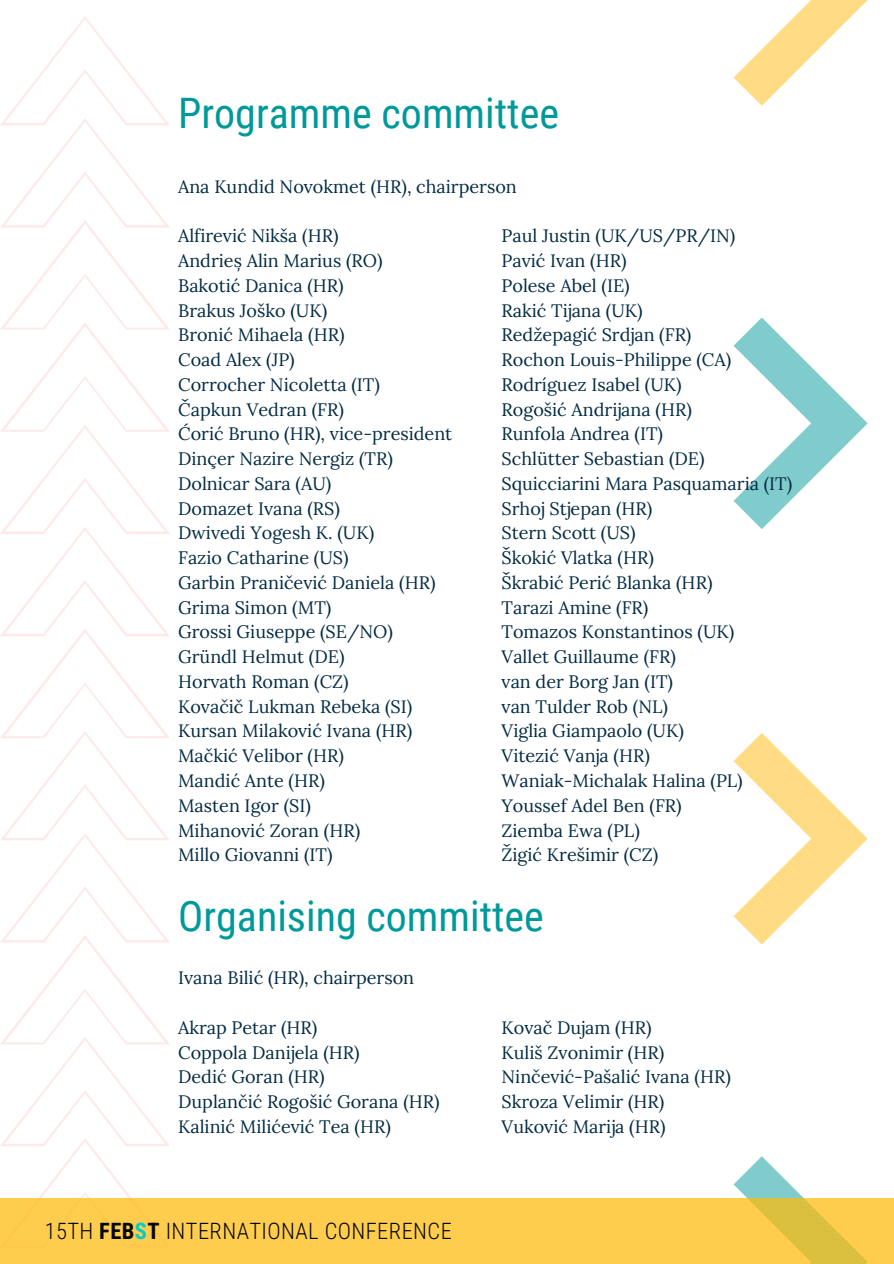
<style>
.page{position:relative;width:894px;height:1264px;background:#fff}
.page>*{position:absolute;margin:0;border:0;box-sizing:border-box;transform-origin:0 0}
.t1{font:42px "Roboto Condensed";color:#099}
.t2{font:300 22.5px "Roboto Condensed";letter-spacing:.02em;color:#080708}
.t3{font:18px "Lora";color:#032b43}
.s1{font-weight:700}
.s2{font-weight:700;color:#0cc}
</style>
<div class="page">
<svg style="left:0;top:17px;width:170px;height:1181px"></svg>
<svg style="left:733px;top:0;width:134px;height:106px"></svg>
<svg style="left:733px;top:733px;width:134px;height:211px"></svg>
<svg style="left:733px;top:317px;width:134px;height:212px"></svg>
<svg style="left:733px;top:1156px;width:71px;height:42px"></svg>
<div style="left:0;top:1198px;width:893px;height:65px;background:#ffcd4d"></div>
<p class="t1" style="left:178px;top:89px;width:382px">Programme committee</p>
<p class="t3" style="left:178px;top:175px;width:340px">Ana Kundid Novokmet (HR), chairperson</p>
<p class="t3" style="left:178px;top:224px;width:162px">Alfirević Nikša (HR)</p>
<h1 class="t3" style="left:178px;top:249px;width:206px">Andrieș Alin Marius (RO)</h1>
<p class="t3" style="left:178px;top:274px;width:167px">Bakotić Danica (HR)</p>
<p class="t3" style="left:178px;top:298px;width:150px">Brakus Joško (UK)</p>
<p class="t3" style="left:178px;top:323px;width:168px">Bronić Mihaela (HR)</p>
<p class="t3" style="left:178px;top:348px;width:118px">Coad Alex (JP)</p>
<p class="t3" style="left:178px;top:373px;width:203px">Corrocher Nicoletta (IT)</p>
<p class="t3" style="left:178px;top:397px;width:167px">Čapkun Vedran (FR)</p>
<p class="t3" style="left:178px;top:422px;width:275px">Ćorić Bruno (HR), vice-president</p>
<p class="t3" style="left:178px;top:447px;width:216px">Dinçer Nazire Nergiz (TR)</p>
<p class="t3" style="left:178px;top:472px;width:155px">Dolnicar Sara (AU)</p>
<p class="t3" style="left:178px;top:496px;width:163px">Domazet Ivana (RS)</p>
<p class="t3" style="left:178px;top:521px;width:197px">Dwivedi Yogesh K. (UK)</p>
<p class="t3" style="left:178px;top:546px;width:172px">Fazio Catharine (US)</p>
<p class="t3" style="left:178px;top:571px;width:259px">Garbin Praničević Daniela (HR)</p>
<p class="t3" style="left:178px;top:595px;width:155px">Grima Simon (MT)</p>
<p class="t3" style="left:178px;top:620px;width:216px">Grossi Giuseppe (SE/NO)</p>
<p class="t3" style="left:178px;top:645px;width:168px">Gründl Helmut (DE)</p>
<p class="t3" style="left:178px;top:670px;width:172px">Horvath Roman (CZ)</p>
<p class="t3" style="left:178px;top:694px;width:235px">Kovačič Lukman Rebeka (SI)</p>
<p class="t3" style="left:178px;top:719px;width:235px">Kursan Milaković Ivana (HR)</p>
<p class="t3" style="left:178px;top:744px;width:167px">Mačkić Velibor (HR)</p>
<p class="t3" style="left:178px;top:769px;width:148px">Mandić Ante (HR)</p>
<p class="t3" style="left:178px;top:793px;width:134px">Masten Igor (SI)</p>
<p class="t3" style="left:178px;top:818px;width:183px">Mihanović Zoran (HR)</p>
<p class="t3" style="left:178px;top:843px;width:156px">Millo Giovanni (IT)</p>
<p class="t3" style="left:501px;top:224px;width:235px">Paul Justin (UK/US/PR/IN)</p>
<p class="t3" style="left:501px;top:249px;width:126px">Pavić Ivan (HR)</p>
<p class="t3" style="left:501px;top:274px;width:130px">Polese Abel (IE)</p>
<p class="t3" style="left:501px;top:298px;width:143px">Rakić Tijana (UK)</p>
<p class="t3" style="left:501px;top:323px;width:191px">Redžepagić Srdjan (FR)</p>
<p class="t3" style="left:501px;top:348px;width:231px">Rochon Louis-Philippe (CA)</p>
<p class="t3" style="left:501px;top:373px;width:181px">Rodríguez Isabel (UK)</p>
<p class="t3" style="left:501px;top:397px;width:192px">Rogošić Andrijana (HR)</p>
<p class="t3" style="left:501px;top:422px;width:163px">Runfola Andrea (IT)</p>
<p class="t3" style="left:501px;top:447px;width:204px">Schlütter Sebastian (DE)</p>
<p class="t3" style="left:501px;top:472px;width:292px">Squicciarini Mara Pasquamaria (IT)</p>
<p class="t3" style="left:501px;top:496px;width:152px">Srhoj Stjepan (HR)</p>
<p class="t3" style="left:501px;top:521px;width:135px">Stern Scott (US)</p>
<p class="t3" style="left:501px;top:546px;width:154px">Škokić Vlatka (HR)</p>
<p class="t3" style="left:501px;top:571px;width:212px">Škrabić Perić Blanka (HR)</p>
<p class="t3" style="left:501px;top:595px;width:148px">Tarazi Amine (FR)</p>
<p class="t3" style="left:501px;top:620px;width:234px">Tomazos Konstantinos (UK)</p>
<p class="t3" style="left:501px;top:645px;width:176px">Vallet Guillaume (FR)</p>
<p class="t3" style="left:501px;top:670px;width:173px">van der Borg Jan (IT)</p>
<p class="t3" style="left:501px;top:694px;width:168px">van Tulder Rob (NL)</p>
<p class="t3" style="left:501px;top:719px;width:184px">Viglia Giampaolo (UK)</p>
<p class="t3" style="left:501px;top:744px;width:150px">Vitezić Vanja (HR)</p>
<p class="t3" style="left:501px;top:769px;width:243px">Waniak-Michalak Halina (PL)</p>
<p class="t3" style="left:501px;top:793px;width:181px">Youssef Adel Ben (FR)</p>
<p class="t3" style="left:501px;top:818px;width:140px">Ziemba Ewa (PL)</p>
<p class="t3" style="left:501px;top:843px;width:158px">Žigić Krešimir (CZ)</p>
<p class="t1" style="left:178px;top:891px;width:367px">Organising committee</p>
<p class="t3" style="left:178px;top:966px;width:237px">Ivana Bilić (HR), chairperson</p>
<h1 class="t3" style="left:178px;top:1015px;width:141px">Akrap Petar (HR)</h1>
<p class="t3" style="left:178px;top:1040px;width:183px">Coppola Danijela (HR)</p>
<p class="t3" style="left:178px;top:1065px;width:148px">Dedić Goran (HR)</p>
<p class="t3" style="left:178px;top:1089px;width:263px">Duplančić Rogošić Gorana (HR)</p>
<p class="t3" style="left:178px;top:1114px;width:214px">Kalinić Milićević Tea (HR)</p>
<p class="t3" style="left:501px;top:1015px;width:151px">Kovač Dujam (HR)</p>
<p class="t3" style="left:501px;top:1040px;width:164px">Kuliš Zvonimir (HR)</p>
<p class="t3" style="left:501px;top:1065px;width:231px">Ninčević-Pašalić Ivana (HR)</p>
<p class="t3" style="left:501px;top:1089px;width:164px">Skroza Velimir (HR)</p>
<p class="t3" style="left:501px;top:1114px;width:165px">Vuković Marija (HR)</p>
<p class="t2" style="left:45px;top:1217px;width:408px">15TH <span class="s1">FEB</span><span class="s2">S</span><span class="s1">T</span> INTERNATIONAL CONFERENCE</p>
</div>
